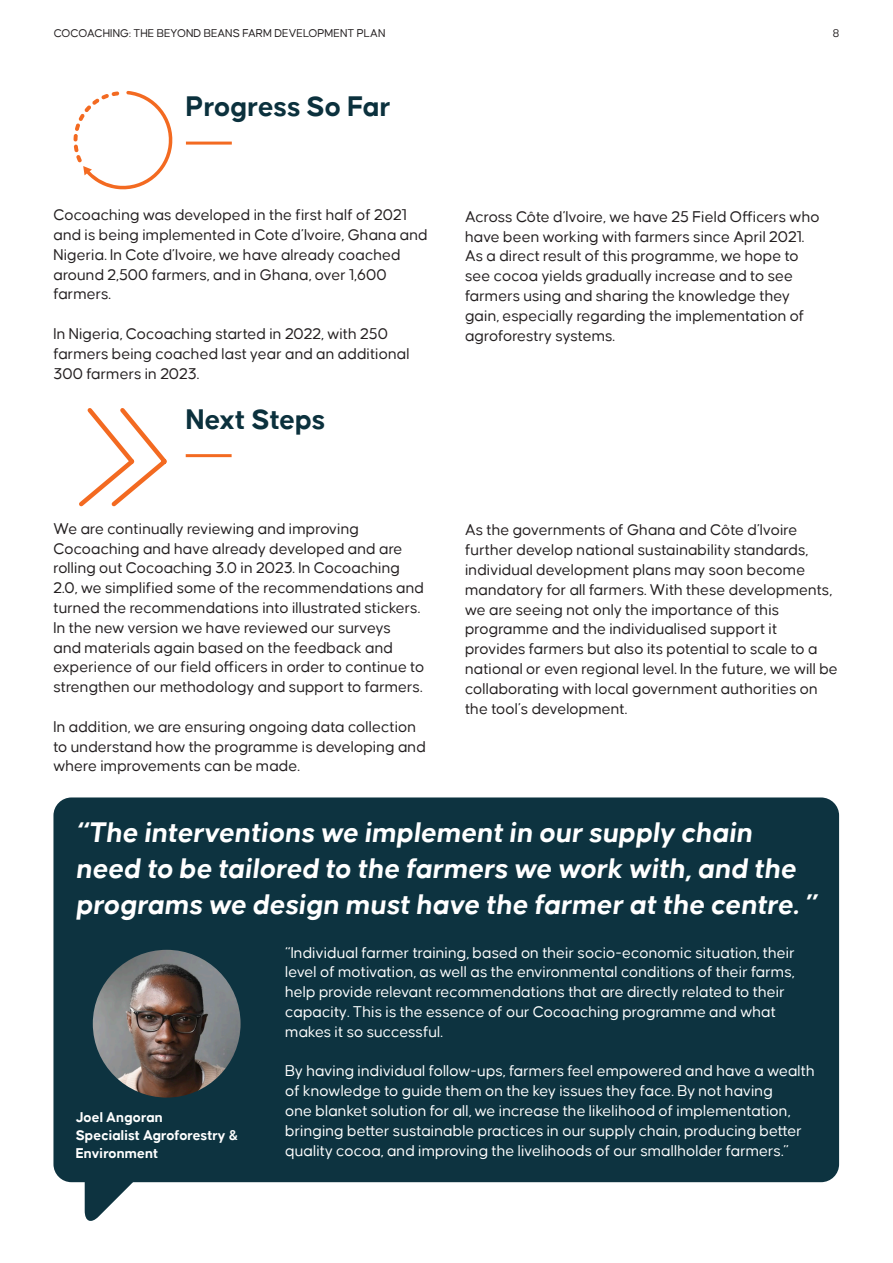
<style>
.page{position:relative;width:893px;height:1263px;background:#fff}
.page>*{position:absolute;margin:0;border:0;box-sizing:border-box;transform-origin:0 0}
.t1{font:italic 700 30px/36px "Causten";color:#fff}
.t2{font:700 30px "Causten";color:#0b313d}
.t3{font:16.5px/19.8px "Causten";color:#231f20}
.t4{font:16.5px/19.8px "Causten";color:#fff}
.t5{font:700 15px/18px "Causten";color:#fff}
.t6{font:12px "Causten";color:#231f20}
</style>
<div class="page">
<div style="left:53px;top:797px;width:786px;height:385px;background:#0d3340;border-radius:18px"></div>
<svg style="left:85px;top:1182px;width:73px;height:39px"></svg>
<hr style="left:186px;top:142px;width:46px;height:3px;background:#f36a21">
<hr style="left:186px;top:454px;width:46px;height:3px;background:#f36a21">
<svg style="left:74px;top:91px;width:99px;height:99px"></svg>
<svg style="left:79px;top:408px;width:88px;height:99px"></svg>
<img style="left:93px;top:950px;width:148px;height:147px;border-radius:74px">
<p class="t6" style="left:54px;top:27px;width:333px">COCOACHING: THE BEYOND BEANS FARM DEVELOPMENT PLAN</p>
<p class="t6" style="left:833px;top:27px;width:8px">8</p>
<p class="t2" style="left:186px;top:90px;width:206px">Progress So Far</p>
<p class="t3" style="left:53px;top:205px;width:376px">Cocoaching was developed in the first half of 2021 and is being implemented in Cote d’Ivoire, Ghana and Nigeria. In Cote d’Ivoire, we have already coached around 2,500 farmers, and in Ghana, over 1,600 farmers.</p>
<p class="t3" style="left:53px;top:324px;width:358px">In Nigeria, Cocoaching started in 2022, with 250 farmers being coached last year and an additional<br>300 farmers in 2023.</p>
<p class="t2" style="left:186px;top:402px;width:141px">Next Steps</p>
<p class="t3" style="left:53px;top:518px;width:372px">We are continually reviewing and improving Cocoaching and have already developed and are rolling out Cocoaching 3.0 in 2023. In Cocoaching 2.0, we simplified some of the recommendations and turned the recommendations into illustrated stickers.<br>In the new version we have reviewed our surveys<br>and materials again based on the feedback and experience of our field officers in order to continue to strengthen our methodology and support to farmers.</p>
<p class="t3" style="left:53px;top:716px;width:374px">In addition, we are ensuring ongoing data collection to understand how the programme is developing and where improvements can be made.</p>
<p class="t3" style="left:465px;top:206px;width:356px">Across Côte d’Ivoire, we have 25 Field Officers who have been working with farmers since April 2021.<br>As a direct result of this programme, we hope to see cocoa yields gradually increase and to see farmers using and sharing the knowledge they gain, especially regarding the implementation of agroforestry systems.</p>
<p class="t3" style="left:465px;top:520px;width:374px">As the governments of Ghana and Côte d’Ivoire further develop national sustainability standards, individual development plans may soon become mandatory for all farmers. With these developments, we are seeing not only the importance of this programme and the individualised support it provides farmers but also its potential to scale to a national or even regional level. In the future, we will be collaborating with local government authorities on the tool’s development.</p>
<p class="t1" style="left:76px;top:813px;width:743px">“The interventions we implement in our supply chain need to be tailored to the farmers we work with, and the programs we design must have the farmer at the centre. ”</p>
<p class="t5" style="left:76px;top:1108px;width:89px">Joel Angoran</p>
<p class="t5" style="left:76px;top:1126px;width:164px">Specialist Agroforestry &amp;<br>Environment</p>
<p class="t4" style="left:285px;top:942px;width:511px">“Individual farmer training, based on their socio-economic situation, their level of motivation, as well as the environmental conditions of their farms, help provide relevant recommendations that are directly related to their capacity. This is the essence of our Cocoaching programme and what makes it so successful.</p>
<p class="t4" style="left:285px;top:1061px;width:531px">By having individual follow-ups, farmers feel empowered and have a wealth of knowledge to guide them on the key issues they face. By not having<br>one blanket solution for all, we increase the likelihood of implementation, bringing better sustainable practices in our supply chain, producing better quality cocoa, and improving the livelihoods of our smallholder farmers.”</p>
</div>
